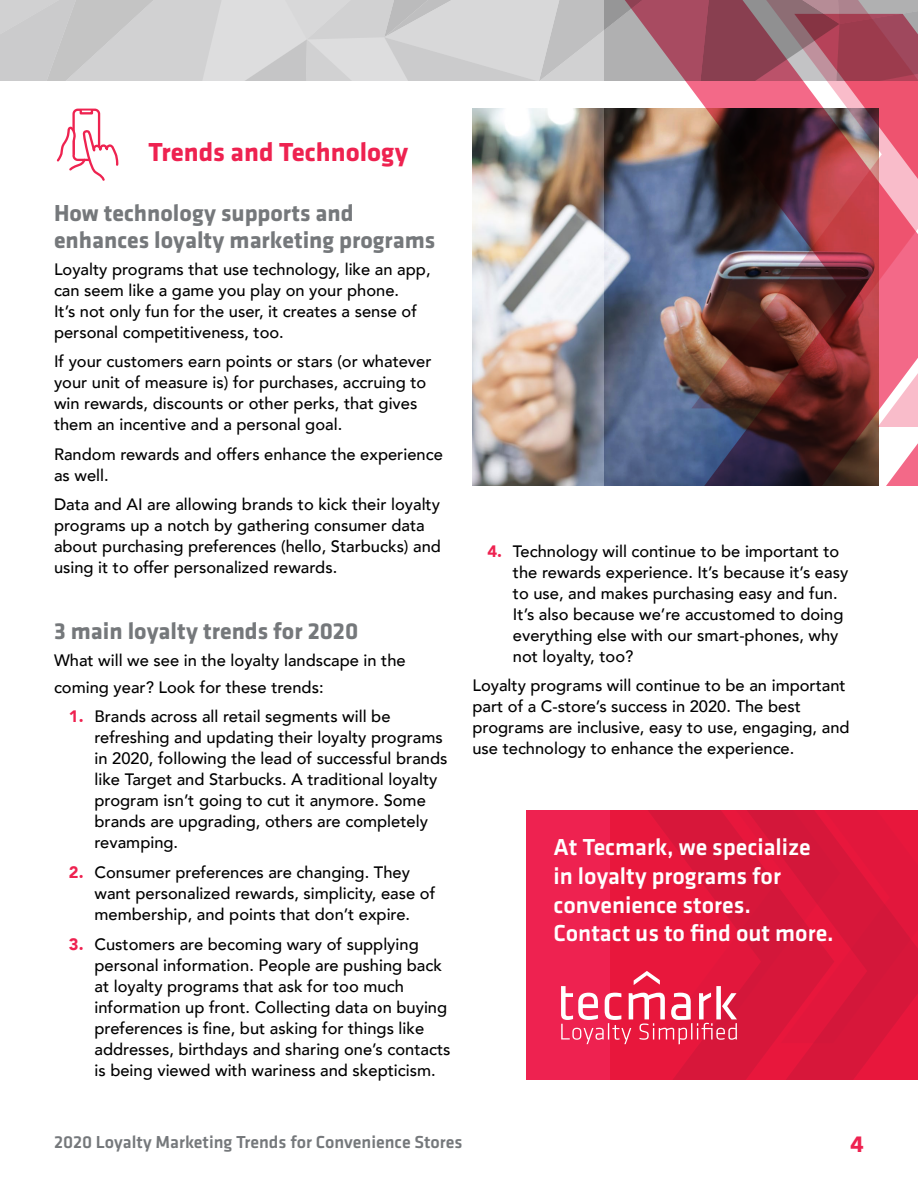
<style>
.page{position:relative;width:918px;height:1188px;background:#fff}
.page>*{position:absolute;margin:0;border:0;box-sizing:border-box;transform-origin:0 0}
.t1{font:700 27px "Klavika Basic";color:#ee2250}
.t2{font:500 24px/28.8px "Klavika Basic";color:#fff}
.t3{font:700 24px/27px "Klavika Basic";color:#75787b}
.t4{font:700 24px "Klavika Basic";color:#ee2250}
.t5{font:500 18px "Klavika Basic";color:#75787b}
.t6{font:500 16.5px/21px "Avenir";color:#000}
.s1{font-weight:900;color:#ee2250}
</style>
<div class="page">
<img style="left:472px;top:427px;width:133px;height:59px">
<div style="left:526px;top:810px;width:392px;height:270px;background:#ee2250"></div>
<svg style="left:610px;top:1044px;width:118px;height:36px;background:#e1173b"></svg>
<svg style="left:728px;top:1044px;width:190px;height:36px;background:#df173a"></svg>
<svg style="left:561px;top:810px;width:357px;height:234px;background:#e11f43"></svg>
<svg style="left:605px;top:427px;width:189px;height:59px;background:#414b70"></svg>
<img style="left:0;top:0;width:918px;height:427px">
<img style="left:794px;top:14px;width:124px;height:472px">
<h1 class="t1" style="left:148px;top:132px;width:261px">Trends and Technology</h1>
<h2 class="t3" style="left:54px;top:198px;width:383px">How technology supports and enhances loyalty marketing programs</h2>
<p class="t6" style="left:54px;top:257px;width:378px">Loyalty programs that use technology, like an app, can seem like a game you play on your phone.<br>It’s not only fun for the user, it creates a sense of personal competitiveness, too.</p>
<p class="t6" style="left:54px;top:350px;width:379px">If your customers earn points or stars (or whatever your unit of measure is) for purchases, accruing to win rewards, discounts or other perks, that gives them an incentive and a personal goal.</p>
<p class="t6" style="left:54px;top:443px;width:390px">Random rewards and offers enhance the experience as well.</p>
<p class="t6" style="left:54px;top:493px;width:388px">Data and AI are allowing brands to kick their loyalty programs up a notch by gathering consumer data about purchasing preferences (hello, Starbucks) and using it to offer personalized rewards.</p>
<h2 class="t3" style="left:54px;top:616px;width:306px">3 main loyalty trends for 2020</h2>
<p class="t6" style="left:54px;top:646px;width:353px;line-height:27px">What will we see in the loyalty landscape in the coming year? Look for these trends:</p>
<p class="t6" style="left:94px;top:705px;width:355px;text-indent:-25px"><span class="s1">1.</span> Brands across all retail segments will be refreshing and updating their loyalty programs in 2020, following the lead of successful brands like Target and Starbucks. A traditional loyalty program isn’t going to cut it anymore. Some brands are upgrading, others are completely revamping.</p>
<p class="t6" style="left:94px;top:861px;width:342px;text-indent:-25px"><span class="s1">2.</span> Consumer preferences are changing. They want personalized rewards, simplicity, ease of membership, and points that don’t expire.</p>
<p class="t6" style="left:94px;top:932px;width:358px;text-indent:-25px"><span class="s1">3.</span> Customers are becoming wary of supplying personal information. People are pushing back at loyalty programs that ask for too much information up front. Collecting data on buying preferences is fine, but asking for things like addresses, birthdays and sharing one’s contacts is being viewed with wariness and skepticism.</p>
<p class="t6" style="left:513px;top:539px;width:337px;text-indent:-25px"><span class="s1">4.</span> Technology will continue to be important to the rewards experience. It’s because it’s easy to use, and makes purchasing easy and fun.<br>It’s also because we’re accustomed to doing everything else with our smart-phones, why not loyalty, too?</p>
<p class="t6" style="left:472px;top:674px;width:379px">Loyalty programs will continue to be an important part of a C-store’s success in 2020. The best programs are inclusive, easy to use, engaging, and use technology to enhance the experience.</p>
<h2 class="t2" style="left:554px;top:832px;width:282px">At Tecmark, we specialize in loyalty programs for convenience stores.<br>Contact us to find out more.</h2>
<p class="t5" style="left:54px;top:1129px;width:410px">2020 Loyalty Marketing Trends for Convenience Stores</p>
<h2 class="t4" style="left:851px;top:1127px;width:15px">4</h2>
</div>
